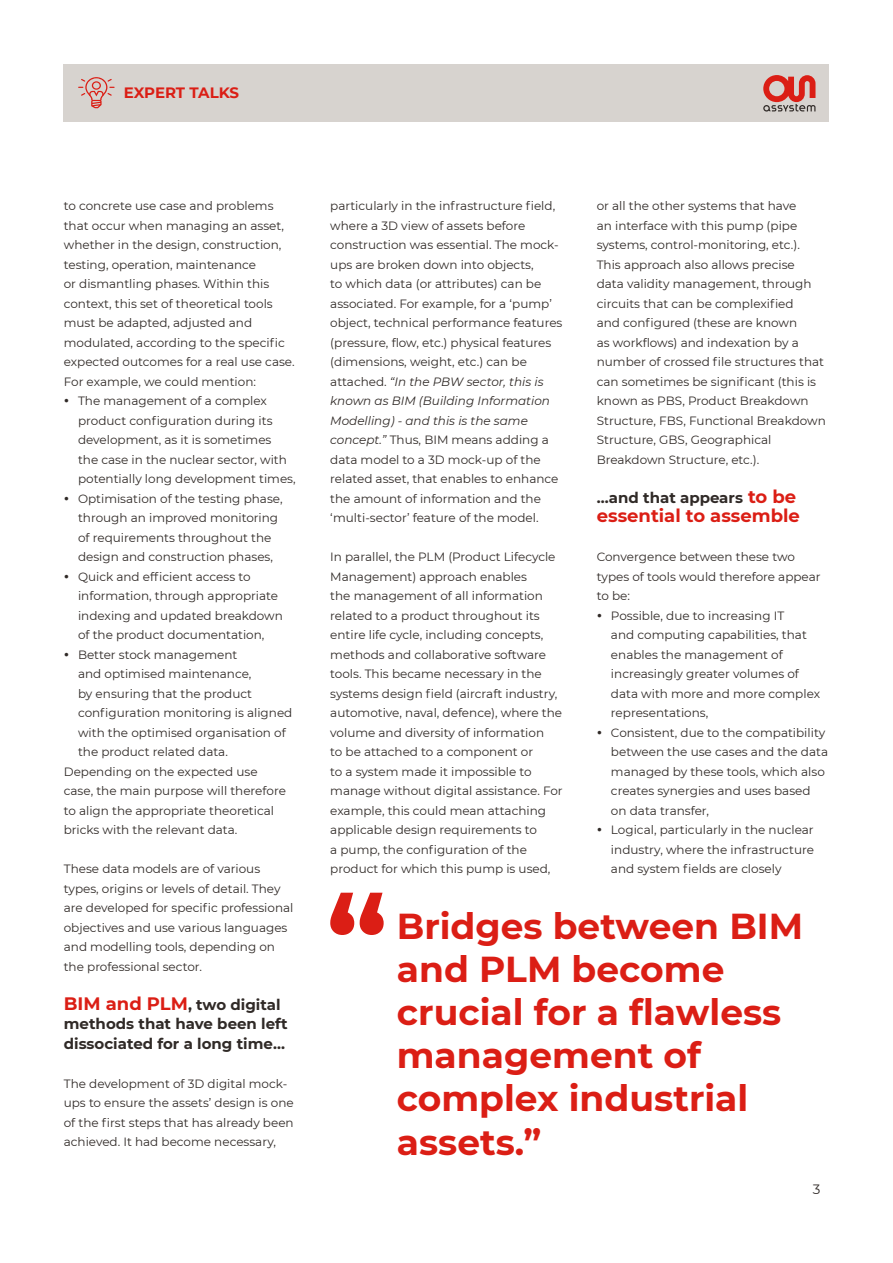
<style>
.page{position:relative;width:893px;height:1263px;background:#fff}
.page>*{position:absolute;margin:0;border:0;box-sizing:border-box;transform-origin:0 0}
.t1{font:700 36px/43.2px "Montserrat";color:#db1e15}
.t2{font:700 18px "Montserrat";color:#db1e15}
.t3{font:700 15px/19.5px "Montserrat";color:#302a27}
.t4{font:700 15px "Montserrat";letter-spacing:-.01em;color:#db1e15}
.t5{font:13.5px "Montserrat";color:#302a27}
.t6{font:12px/19.5px "Montserrat";color:#302a27}
.s1{font-size:18px;color:#db1e15}
.s2{font-style:italic}
</style>
<div class="page">
<div style="left:64px;top:64px;width:765px;height:58px;background:#d7d3cf"></div>
<svg style="left:78px;top:77px;width:37px;height:31px"></svg>
<svg style="left:763px;top:75px;width:52px;height:37px"></svg>
<svg style="left:330px;top:893px;width:54px;height:42px"></svg>
<p class="t4" style="left:124px;top:82px;width:117px">EXPERT TALKS</p>
<p class="t6" style="left:64px;top:196px;width:211px">to concrete use case and problems</p>
<p class="t6" style="left:64px;top:215px;width:222px">that occur when managing an asset,</p>
<p class="t6" style="left:64px;top:235px;width:219px">whether in the design, construction,</p>
<p class="t6" style="left:64px;top:254px;width:194px">testing, operation, maintenance</p>
<p class="t6" style="left:64px;top:274px;width:207px">or dismantling phases. Within this</p>
<p class="t6" style="left:64px;top:293px;width:210px">context, this set of theoretical tools</p>
<p class="t6" style="left:64px;top:313px;width:190px">must be adapted, adjusted and</p>
<p class="t6" style="left:64px;top:332px;width:222px">modulated, according to the specific</p>
<p class="t6" style="left:64px;top:352px;width:232px">expected outcomes for a real use case.</p>
<p class="t6" style="left:64px;top:371px;width:194px">For example, we could mention:</p>
<p class="t6" style="left:78px;top:391px;width:190px">The management of a complex</p>
<p class="t6" style="left:78px;top:410px;width:196px">product configuration during its</p>
<p class="t6" style="left:78px;top:430px;width:195px">development, as it is sometimes</p>
<p class="t6" style="left:78px;top:449px;width:210px">the case in the nuclear sector, with</p>
<p class="t6" style="left:78px;top:469px;width:219px">potentially long development times,</p>
<p class="t6" style="left:78px;top:488px;width:206px">Optimisation of the testing phase,</p>
<p class="t6" style="left:78px;top:508px;width:202px">through an improved monitoring</p>
<p class="t6" style="left:78px;top:527px;width:195px">of requirements throughout the</p>
<p class="t6" style="left:78px;top:547px;width:196px">design and construction phases,</p>
<p class="t6" style="left:78px;top:566px;width:174px">Quick and efficient access to</p>
<p class="t6" style="left:78px;top:586px;width:202px">information, through appropriate</p>
<p class="t6" style="left:78px;top:605px;width:206px">indexing and updated breakdown</p>
<p class="t6" style="left:78px;top:625px;width:188px">of the product documentation,</p>
<p class="t6" style="left:78px;top:644px;width:161px">Better stock management</p>
<p class="t6" style="left:78px;top:664px;width:175px">and optimised maintenance,</p>
<p class="t6" style="left:78px;top:683px;width:176px">by ensuring that the product</p>
<p class="t6" style="left:78px;top:703px;width:216px">configuration monitoring is aligned</p>
<p class="t6" style="left:78px;top:722px;width:209px">with the optimised organisation of</p>
<p class="t6" style="left:78px;top:742px;width:151px">the product related data.</p>
<p class="t6" style="left:64px;top:761px;width:195px">Depending on the expected use</p>
<p class="t6" style="left:64px;top:781px;width:224px">case, the main purpose will therefore</p>
<p class="t6" style="left:64px;top:800px;width:212px">to align the appropriate theoretical</p>
<p class="t6" style="left:64px;top:820px;width:175px">bricks with the relevant data.</p>
<p class="t6" style="left:64px;top:859px;width:231px">These data models are of various types, origins or levels of detail. They are developed for specific professional objectives and use various languages and modelling tools, depending on the professional sector.</p>
<p class="t3" style="left:64px;top:994px;width:225px"><span class="s1">BIM and PLM</span>, two digital methods that have been left dissociated for a long time…</p>
<p class="t6" style="left:64px;top:1073px;width:231px">The development of 3D digital mock&shy;ups to ensure the assets’ design is one of the first steps that has already been achieved. It had become necessary,</p>
<p class="t6" style="left:330px;top:196px;width:234px">particularly in the infrastructure field, where a 3D view of assets before construction was essential. The mock&shy;ups are broken down into objects,<br>to which data (or attributes) can be associated. For example, for a ‘pump’ object, technical performance features (pressure, flow, etc.) physical features (dimensions, weight, etc.) can be attached. <span class="s2">“In the PBW sector, this is known as BIM (Building Information Modelling) - and this is the same concept.”</span> Thus, BIM means adding a data model to a 3D mock-up of the related asset, that enables to enhance the amount of information and the ‘multi-sector’ feature of the model.</p>
<p class="t6" style="left:330px;top:547px;width:234px">In parallel, the PLM (Product Lifecycle Management) approach enables<br>the management of all information related to a product throughout its entire life cycle, including concepts, methods and collaborative software tools. This became necessary in the systems design field (aircraft industry, automotive, naval, defence), where the volume and diversity of information<br>to be attached to a component or<br>to a system made it impossible to manage without digital assistance. For example, this could mean attaching applicable design requirements to<br>a pump, the configuration of the product for which this pump is used,</p>
<p class="t6" style="left:597px;top:196px;width:231px">or all the other systems that have<br>an interface with this pump (pipe systems, control-monitoring, etc.).<br>This approach also allows precise<br>data validity management, through circuits that can be complexified<br>and configured (these are known<br>as workflows) and indexation by a number of crossed file structures that can sometimes be significant (this is known as PBS, Product Breakdown Structure, FBS, Functional Breakdown Structure, GBS, Geographical Breakdown Structure, etc.).</p>
<p class="t3" style="left:597px;top:487px;width:201px">…and that appears <span class="s1">to be</span></p>
<h2 class="t2" style="left:597px;top:503px;width:205px">essential to assemble</h2>
<p class="t6" style="left:597px;top:547px;width:200px">Convergence between these two</p>
<p class="t6" style="left:597px;top:566px;width:225px">types of tools would therefore appear</p>
<p class="t6" style="left:597px;top:586px;width:35px">to be:</p>
<p class="t6" style="left:611px;top:605px;width:175px">Possible, due to increasing IT</p>
<p class="t6" style="left:611px;top:625px;width:197px">and computing capabilities, that</p>
<p class="t6" style="left:611px;top:644px;width:173px">enables the management of</p>
<p class="t6" style="left:611px;top:664px;width:189px">increasingly greater volumes of</p>
<p class="t6" style="left:611px;top:683px;width:211px">data with more and more complex</p>
<p class="t6" style="left:611px;top:703px;width:99px">representations,</p>
<p class="t6" style="left:611px;top:722px;width:216px">Consistent, due to the compatibility</p>
<p class="t6" style="left:611px;top:742px;width:219px">between the use cases and the data</p>
<p class="t6" style="left:611px;top:761px;width:215px">managed by these tools, which also</p>
<p class="t6" style="left:611px;top:781px;width:201px">creates synergies and uses based</p>
<p class="t6" style="left:611px;top:800px;width:100px">on data transfer,</p>
<p class="t6" style="left:611px;top:820px;width:204px">Logical, particularly in the nuclear</p>
<p class="t6" style="left:611px;top:839px;width:204px">industry, where the infrastructure</p>
<p class="t6" style="left:611px;top:859px;width:172px">and system fields are closely</p>
<h1 class="t1" style="left:397px;top:902px;width:408px">Bridges between BIM and PLM become crucial for a flawless management of complex industrial assets.”</h1>
<p class="t5" style="left:813px;top:1180px;width:9px">3</p>
</div>
